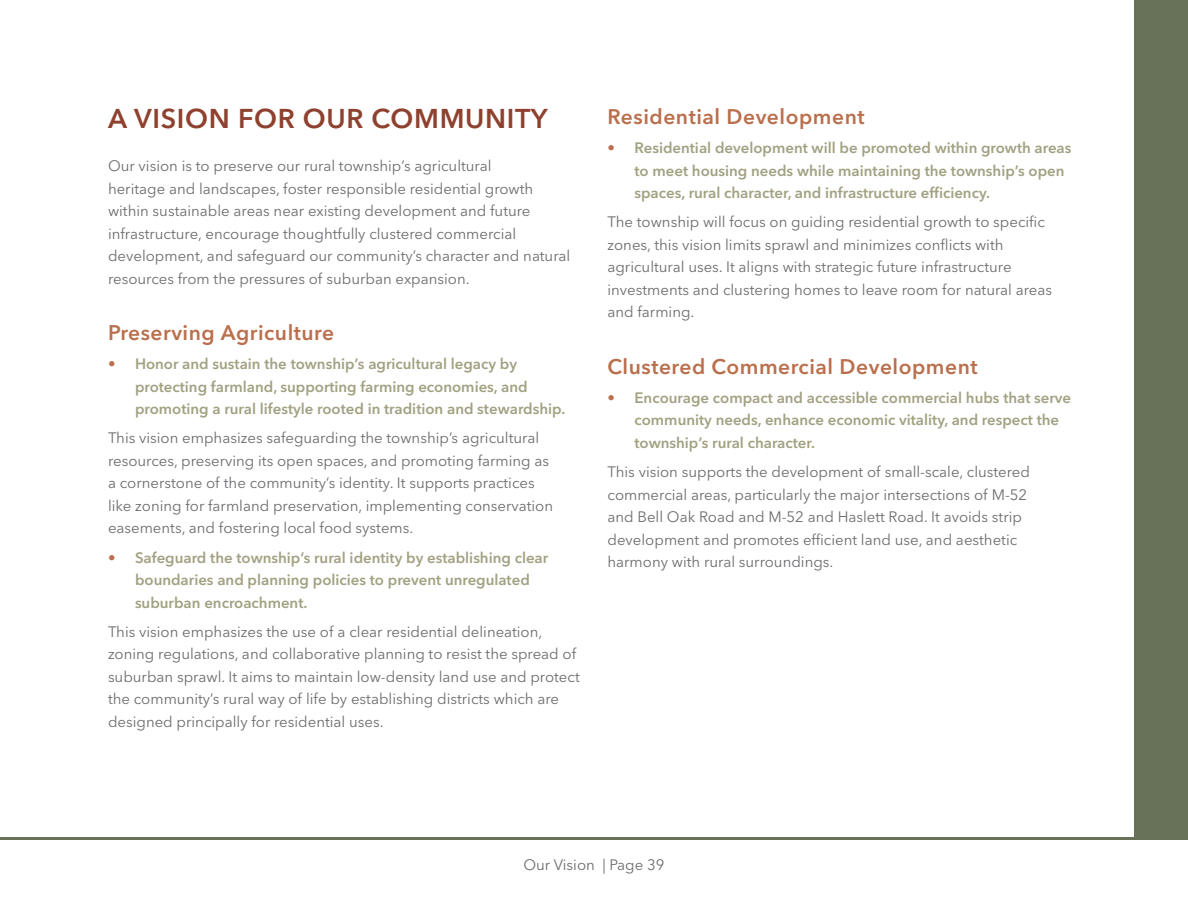
<style>
.page{position:relative;width:1188px;height:918px;background:#fff}
.page>*{position:absolute;margin:0;border:0;box-sizing:border-box;transform-origin:0 0}
.Section_Header{font:600 27px "Avenir Next LT Pro";letter-spacing:.025em;color:#8e412e}
.Subheader{font:600 21px "Avenir Next LT Pro";letter-spacing:.025em;color:#ba6f4d}
.Body{font:15px/22.5px "Avenir Next LT Pro";color:#6c6d70}
.t1{font:600 15px/22.5px "Avenir Next LT Pro";color:#a2a182}
.s1{color:#ba6f4d}
</style>
<div class="page">
<hr style="left:0;top:837px;width:1188px;height:3px;background:#687259">
<div style="left:1134px;top:0;width:54px;height:837px;background:#687259"></div>
<p class="Section_Header" style="left:108px;top:103px;width:441px">A VISION FOR OUR COMMUNITY</p>
<p class="Body" style="left:108px;top:155px;width:464px">Our vision is to preserve our rural township’s agricultural<br>heritage and landscapes, foster responsible residential growth within sustainable areas near existing development and future infrastructure, encourage thoughtfully clustered commercial development, and safeguard our community’s character and natural resources from the pressures of suburban expansion.</p>
<p class="Subheader" style="left:108px;top:320px;width:228px">Preserving Agriculture</p>
<p class="t1" style="left:135px;top:353px;width:432px;text-indent:-27px"><span class="s1">•</span> Honor and sustain the township’s agricultural legacy by protecting farmland, supporting farming economies, and promoting a rural lifestyle rooted in tradition and stewardship.</p>
<p class="Body" style="left:108px;top:427px;width:447px">This vision emphasizes safeguarding the township’s agricultural resources, preserving its open spaces, and promoting farming as a cornerstone of the community’s identity. It supports practices like zoning for farmland preservation, implementing conservation easements, and fostering local food systems.</p>
<p class="t1" style="left:135px;top:546px;width:415px;text-indent:-27px"><span class="s1">•</span> Safeguard the township’s rural identity by establishing clear boundaries and planning policies to prevent unregulated suburban encroachment.</p>
<p class="Body" style="left:108px;top:620px;width:473px">This vision emphasizes the use of a clear residential delineation, zoning regulations, and collaborative planning to resist the spread of suburban sprawl. It aims to maintain low-density land use and protect the community’s rural way of life by establishing districts which are designed principally for residential uses.</p>
<p class="Subheader" style="left:608px;top:104px;width:259px">Residential Development</p>
<p class="t1" style="left:634px;top:136px;width:439px;text-indent:-27px"><span class="s1">•</span> Residential development will be promoted within growth areas to meet housing needs while maintaining the township’s open spaces, rural character, and infrastructure efficiency.</p>
<p class="Body" style="left:608px;top:211px;width:446px">The township will focus on guiding residential growth to specific zones, this vision limits sprawl and minimizes conflicts with agricultural uses. It aligns with strategic future infrastructure investments and clustering homes to leave room for natural areas and farming.</p>
<p class="Subheader" style="left:608px;top:354px;width:372px">Clustered Commercial Development</p>
<p class="t1" style="left:634px;top:386px;width:438px;text-indent:-27px"><span class="s1">•</span> Encourage compact and accessible commercial hubs that serve community needs, enhance economic vitality, and respect the township’s rural character.</p>
<p class="Body" style="left:608px;top:461px;width:424px">This vision supports the development of small-scale, clustered commercial areas, particularly the major intersections of M-52 and Bell Oak Road and M-52 and Haslett Road. It avoids strip development and promotes efficient land use, and aesthetic harmony with rural surroundings.</p>
<p class="Body" style="left:523px;top:853px;width:143px">Our Vision | Page 39</p>
</div>
